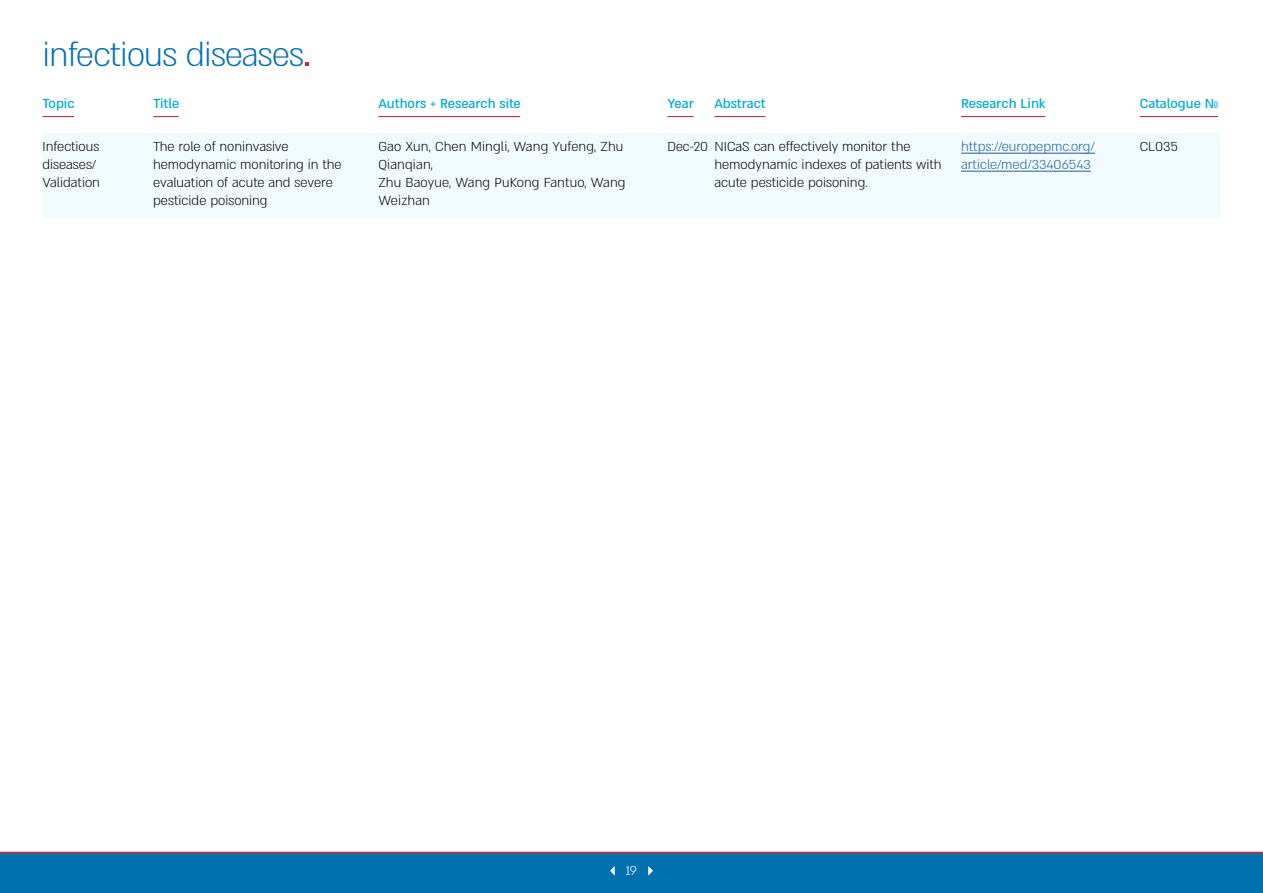
<style>
.page{position:relative;width:1263px;height:893px;background:#fff}
.page>*{position:absolute;margin:0;border:0;box-sizing:border-box;transform-origin:0 0}
.t1{font:300 37.5px "Almoni Neue DL4.0 AAA";letter-spacing:-.02em;color:#0071ae}
.t2{font:300 15px/18px "Almoni Neue DL4.0 AAA";color:#000}
.t3{font:500 15px "Almoni Neue DL4.0 AAA";color:#00acd4}
.t4{font:300 15px/18px "Almoni Neue DL4.0 AAA";color:#215e9e}
.t5{font:300 15px "Almoni Neue DL4.0 AAA";color:#fff}
</style>
<div class="page">
<div style="left:0;top:853px;width:1263px;height:40px;background:#0071ae"></div>
<hr style="left:0;top:852px;width:1263px;height:1px;background:#ed1d24">
<svg style="left:648px;top:866px;width:5px;height:9px"></svg>
<svg style="left:610px;top:866px;width:5px;height:9px"></svg>
<hr style="left:43px;top:116px;width:31px;height:1px;background:#ed1d24">
<svg style="left:153px;top:116px;width:26px;height:1px"></svg>
<hr style="left:378px;top:116px;width:142px;height:1px;background:#ed1d24">
<svg style="left:667px;top:116px;width:26px;height:1px"></svg>
<hr style="left:714px;top:116px;width:51px;height:1px;background:#ed1d24">
<hr style="left:961px;top:116px;width:84px;height:1px;background:#ed1d24">
<hr style="left:1140px;top:116px;width:78px;height:1px;background:#ed1d24">
<svg style="left:306px;top:62px;width:3px;height:4px"></svg>
<div style="left:43px;top:133px;width:1177px;height:85px;background:#f1fafc"></div>
<hr style="left:961px;top:153px;width:134px;height:1px;background:#215e9e">
<hr style="left:961px;top:171px;width:130px;height:1px;background:#215e9e">
<h1 class="t1" style="left:43px;top:25px;width:263px">infectious diseases</h1>
<p class="t3" style="left:43px;top:92px;width:34px">Topic</p>
<p class="t3" style="left:153px;top:92px;width:28px">Title</p>
<p class="t3" style="left:378px;top:92px;width:144px">Authors + Research site</p>
<p class="t3" style="left:668px;top:92px;width:28px">Year</p>
<p class="t3" style="left:714px;top:92px;width:53px">Abstract</p>
<p class="t3" style="left:961px;top:92px;width:86px">Research Link</p>
<p class="t3" style="left:1140px;top:92px;width:80px">Catalogue №</p>
<p class="t2" style="left:43px;top:136px;width:59px">Infectious diseases/<br>Validation</p>
<p class="t2" style="left:153px;top:136px;width:190px">The role of noninvasive hemodynamic monitoring in the evaluation of acute and severe pesticide poisoning</p>
<p class="t2" style="left:378px;top:136px;width:249px">Gao Xun, Chen Mingli, Wang Yufeng, Zhu<br>Qianqian,<br>Zhu Baoyue, Wang PuKong Fantuo, Wang<br>Weizhan</p>
<p class="t2" style="left:714px;top:136px;width:229px;text-indent:-47px">Dec-20 NICaS can effectively monitor the hemodynamic indexes of patients with acute pesticide poisoning.</p>
<p class="t4" style="left:961px;top:136px;width:135px">https://europepmc.org/ article/med/33406543</p>
<p class="t2" style="left:1140px;top:136px;width:40px">CL035</p>
<p class="t5" style="left:626px;top:859px;width:13px">19</p>
</div>
